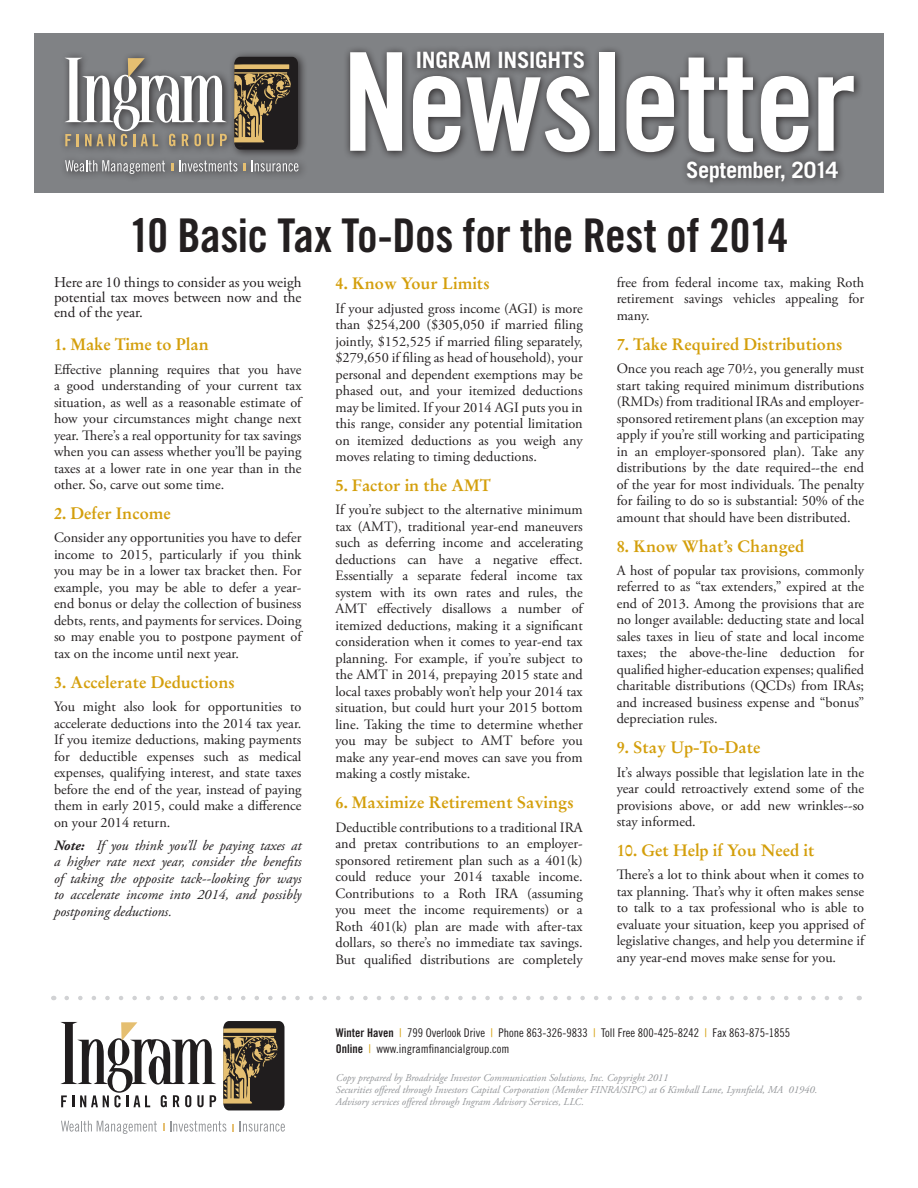
<style>
.page{position:relative;width:918px;height:1188px;background:#fff}
.page>*{position:absolute;margin:0;border:0;box-sizing:border-box;transform-origin:0 0}
.t1{font:136.5px "Trade Gothic Bold Cond Twenty";letter-spacing:-.015em;color:#fff}
.t2{font:46.5px "Trade Gothic Bold Cond Twenty";letter-spacing:-.015em;color:#231f20}
.t3{font:700 22.5px "Trade Gothic";letter-spacing:-.015em;color:#fff}
.t4{font:700 16.5px "Stempel Garamond";color:#d49f0c}
.t5{font:15px/15px "Adobe Garamond Pro";color:#231f20;text-align:justify}
.t6{font:14.25px/16.5px "Adobe Garamond Pro";color:#231f20;text-align:justify}
.t7{font:italic 14.25px/16.5px "Adobe Garamond Pro";color:#231f20;text-align:justify}
.t8{font:12px/16.5px "Trade Gothic Cond Eighteen";color:#231f20}
.t9{font:italic 10.5px/12px "Adobe Garamond Pro";color:#939598}
.s1{font-weight:700}
.s2{font-family:"Trade Gothic Bold Cond Twenty"}
.s3{color:#d49f0c}
</style>
<div class="page">
<div style="left:34px;top:33px;width:850px;height:160px;background:#808285"></div>
<div style="left:59px;top:50px;width:249px;height:133px;background:#231f20;opacity:.9"></div>
<svg style="left:64px;top:58px;width:163px;height:88px"></svg>
<svg style="left:234px;top:57px;width:64px;height:93px;background:#5a4d37"></svg>
<svg style="left:65px;top:160px;width:100px;height:14px"></svg>
<svg style="left:179px;top:160px;width:58px;height:12px"></svg>
<svg style="left:252px;top:160px;width:46px;height:12px"></svg>
<svg style="left:171px;top:163px;width:2px;height:8px"></svg>
<svg style="left:244px;top:163px;width:2px;height:8px"></svg>
<div style="left:343px;top:45px;width:520px;height:117px;background:#231f20;opacity:.9"></div>
<div style="left:681px;top:154px;width:165px;height:37px;background:#231f20;opacity:.9"></div>
<div style="left:410px;top:44px;width:183px;height:33px;background:#231f20;opacity:.9"></div>
<svg style="left:67px;top:996px;width:776px;height:4px"></svg>
<svg style="left:60px;top:1022px;width:156px;height:85px"></svg>
<svg style="left:223px;top:1021px;width:62px;height:89px;background:#5d5039"></svg>
<svg style="left:61px;top:1121px;width:96px;height:13px"></svg>
<svg style="left:240px;top:1121px;width:45px;height:11px"></svg>
<svg style="left:163px;top:1121px;width:63px;height:11px"></svg>
<svg style="left:232px;top:1124px;width:2px;height:7px"></svg>
<h3 class="t3" style="left:416px;top:47px;width:171px">INGRAM INSIGHTS</h3>
<h1 class="t1" style="left:342px;top:19px;width:516px">Newsletter</h1>
<h3 class="t3" style="left:686px;top:156px;width:154px">September, 2014</h3>
<h2 class="t2" style="left:129px;top:207px;width:661px">10 Basic Tax To-Dos for the Rest of 2014</h2>
<p class="t5" style="left:54px;top:276px;width:249px">Here are 10 things to consider as you weigh potential tax moves between now and the end of the year.</p>
<p class="t4" style="left:54px;top:334px;width:156px">1. Make Time to Plan</p>
<p class="t6" style="left:54px;top:361px;width:249px">Effective planning requires that you have a good understanding of your current tax situation, as well as a reasonable estimate of how your circumstances might change next year. There’s a real opportunity for tax savings when you can assess whether you’ll be paying taxes at a lower rate in one year than in the other. So, carve out some time.</p>
<p class="t4" style="left:54px;top:503px;width:118px">2. Defer Income</p>
<p class="t6" style="left:54px;top:530px;width:249px">Consider any opportunities you have to defer income to 2015, particularly if you think you may be in a lower tax bracket then. For example, you may be able to defer a year&shy;end bonus or delay the collection of business debts, rents, and payments for services. Doing so may enable you to postpone payment of tax on the income until next year.</p>
<p class="t4" style="left:54px;top:672px;width:183px">3. Accelerate Deductions</p>
<p class="t6" style="left:54px;top:699px;width:249px">You might also look for opportunities to accelerate deductions into the 2014 tax year.<br>If you itemize deductions, making payments for deductible expenses such as medical expenses, qualifying interest, and state taxes before the end of the year, instead of paying them in early 2015, could make a difference on your 2014 return.</p>
<p class="t7" style="left:54px;top:838px;width:249px"><span class="s1">Note:</span> If you think you’ll be paying taxes at a higher rate next year, consider the benefits of taking the opposite tack--looking for ways to accelerate income into 2014, and possibly postponing deductions.</p>
<p class="t6" style="left:617px;top:275px;width:249px">free from federal income tax, making Roth retirement savings vehicles appealing for many.</p>
<p class="t4" style="left:617px;top:334px;width:227px">7. Take Required Distributions</p>
<p class="t6" style="left:617px;top:361px;width:249px">Once you reach age 70½, you generally must start taking required minimum distributions (RMDs) from traditional IRAs and employer&shy;sponsored retirement plans (an exception may apply if you’re still working and participating in an employer-sponsored plan). Take any distributions by the date required--the end of the year for most individuals. The penalty for failing to do so is substantial: 50% of the amount that should have been distributed.</p>
<p class="t4" style="left:617px;top:536px;width:189px">8. Know What’s Changed</p>
<p class="t6" style="left:617px;top:563px;width:249px">A host of popular tax provisions, commonly referred to as “tax extenders,” expired at the end of 2013. Among the provisions that are no longer available: deducting state and local sales taxes in lieu of state and local income taxes; the above-the-line deduction for qualified higher-education expenses; qualified charitable distributions (QCDs) from IRAs; and increased business expense and “bonus” depreciation rules.</p>
<p class="t4" style="left:617px;top:737px;width:145px">9. Stay Up-To-Date</p>
<p class="t6" style="left:617px;top:764px;width:249px">It’s always possible that legislation late in the year could retroactively extend some of the provisions above, or add new wrinkles--so stay informed.</p>
<p class="t4" style="left:617px;top:840px;width:199px">10. Get Help if You Need it</p>
<p class="t6" style="left:617px;top:867px;width:249px">There’s a lot to think about when it comes to tax planning. That’s why it often makes sense to talk to a tax professional who is able to evaluate your situation, keep you apprised of legislative changes, and help you determine if any year-end moves make sense for you.</p>
<p class="t4" style="left:335px;top:274px;width:156px">4. Know Your Limits</p>
<p class="t6" style="left:335px;top:300px;width:249px">If your adjusted gross income (AGI) is more than $254,200 ($305,050 if married filing jointly, $152,525 if married filing separately, $279,650 if filing as head of household), your personal and dependent exemptions may be phased out, and your itemized deductions may be limited. If your 2014 AGI puts you in this range, consider any potential limitation on itemized deductions as you weigh any moves relating to timing deductions.</p>
<p class="t4" style="left:335px;top:475px;width:157px">5. Factor in the AMT</p>
<p class="t6" style="left:335px;top:502px;width:249px">If you’re subject to the alternative minimum tax (AMT), traditional year-end maneuvers such as deferring income and accelerating deductions can have a negative effect.<br>Essentially a separate federal income tax system with its own rates and rules, the AMT effectively disallows a number of itemized deductions, making it a significant consideration when it comes to year-end tax planning. For example, if you’re subject to the AMT in 2014, prepaying 2015 state and local taxes probably won’t help your 2014 tax situation, but could hurt your 2015 bottom line. Taking the time to determine whether you may be subject to AMT before you make any year-end moves can save you from making a costly mistake.</p>
<p class="t4" style="left:335px;top:793px;width:240px">6. Maximize Retirement Savings</p>
<p class="t6" style="left:335px;top:819px;width:249px">Deductible contributions to a traditional IRA and pretax contributions to an employer&shy;sponsored retirement plan such as a 401(k) could reduce your 2014 taxable income.<br>Contributions to a Roth IRA (assuming you meet the income requirements) or a Roth 401(k) plan are made with after-tax dollars, so there’s no immediate tax savings.<br>But qualified distributions are completely</p>
<p class="t8" style="left:336px;top:1024px;width:456px"><span class="s2">Winter Haven</span> <span class="s3">|</span> 799 Overlook Drive <span class="s3">|</span> Phone 863-326-9833 <span class="s3">|</span> Toll Free 800-425-8242 <span class="s3">|</span> Fax 863-875-1855<br><span class="s2">Online</span> <span class="s3">|</span> www.ingramfinancialgroup.com</p>
<p class="t9" style="left:336px;top:1072px;width:483px">Copy prepared by Broadridge Investor Communication Solutions, Inc. Copyright 2011<br>Securities offered through Investors Capital Corporation (Member FINRA/SIPC) at 6 Kimball Lane, Lynnfield, MA 01940.<br>Advisory services offered through Ingram Advisory Services, LLC.</p>
</div>
